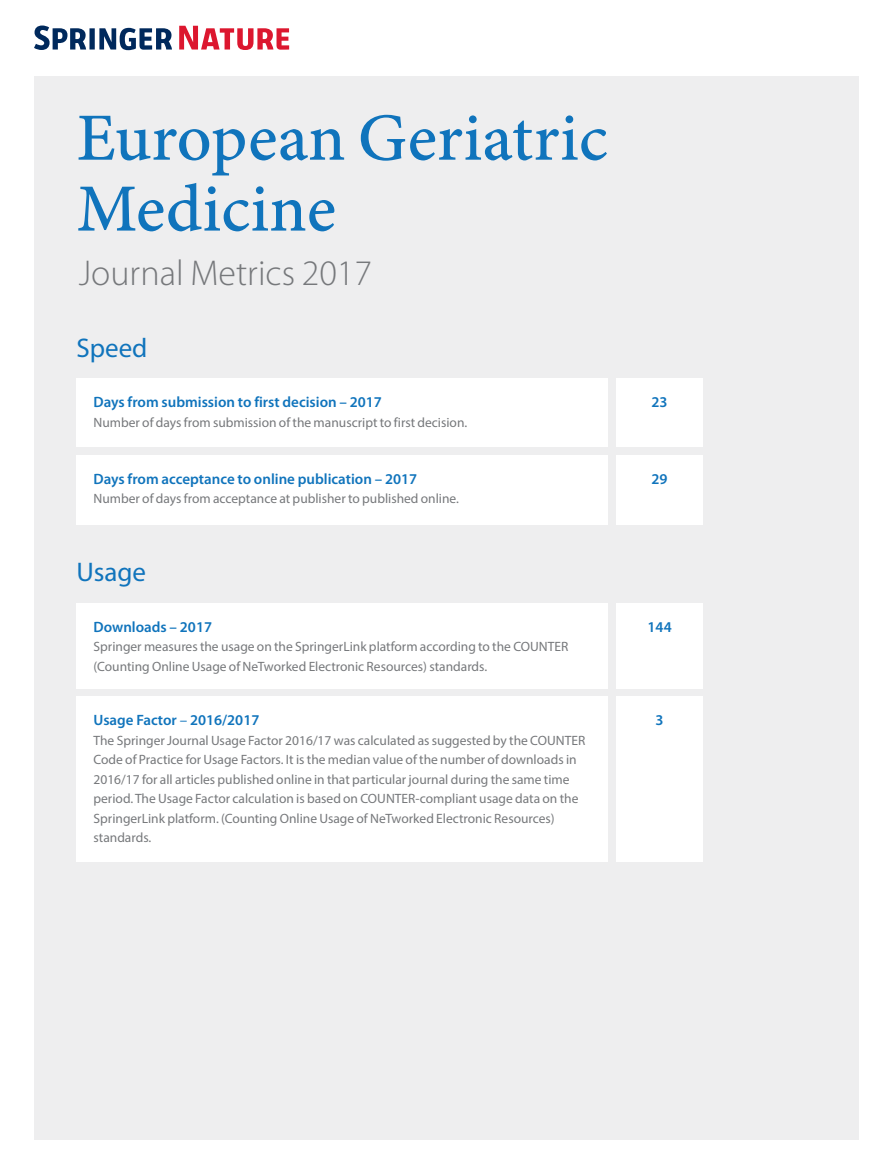
<style>
.page{position:relative;width:893px;height:1174px;background:#fff}
.page>*{position:absolute;margin:0;border:0;box-sizing:border-box;transform-origin:0 0}
.A4_title{font:67.5px/70.8px "Minion Pro Medium Capt";color:#1074bc}
.A4_slogan{font:300 36px "Myriad Pro";color:#76787b}
.IN_head_two{font:27px "Myriad Pro";color:#1074bc}
.IN_head_four{font:600 15px "Myriad Pro";color:#1074bc}
.IN_bodytext{font:13.5px/19.5px "Myriad Pro";color:#76787b}
.s1{font-weight:400}
</style>
<div class="page">
<div style="left:34px;top:77px;width:825px;height:1063px;background:#eeeeef"></div>
<svg style="left:34px;top:26px;width:138px;height:24px"></svg>
<svg style="left:179px;top:26px;width:110px;height:24px"></svg>
<div style="left:77px;top:379px;width:531px;height:68px;background:#fff"></div>
<div style="left:617px;top:379px;width:86px;height:68px;background:#fff"></div>
<div style="left:77px;top:455px;width:531px;height:69px;background:#fff"></div>
<div style="left:77px;top:603px;width:531px;height:85px;background:#fff"></div>
<div style="left:617px;top:455px;width:86px;height:69px;background:#fff"></div>
<div style="left:617px;top:603px;width:86px;height:85px;background:#fff"></div>
<div style="left:77px;top:697px;width:531px;height:165px;background:#fff"></div>
<div style="left:617px;top:697px;width:86px;height:165px;background:#fff"></div>
<p class="A4_title" style="left:77px;top:106px;width:533px">European Geriatric<br>Medicine</p>
<p class="A4_slogan" style="left:79px;top:253px;width:295px">Journal Metrics 2017</p>
<p class="IN_head_two" style="left:77px;top:331px;width:72px">Speed</p>
<p class="IN_head_four" style="left:94px;top:392px;width:290px">Days from submission to first decision – 2017</p>
<p class="IN_bodytext" style="left:94px;top:412px;width:375px">Number of days from submission of the manuscript to first decision.</p>
<p class="IN_head_four" style="left:94px;top:469px;width:325px">Days from acceptance to online publication – 2017</p>
<p class="IN_bodytext" style="left:94px;top:489px;width:367px">Number of days from acceptance at publisher to published online.</p>
<p class="IN_head_two" style="left:77px;top:555px;width:71px">Usage</p>
<p class="IN_head_four" style="left:94px;top:617px;width:120px">Downloads – 2017</p>
<p class="IN_bodytext" style="left:94px;top:636px;width:476px">Springer measures the usage on the SpringerLink platform according to the COUNTER (Counting Online Usage of NeTworked Electronic Resources) standards.</p>
<p class="IN_head_four" style="left:94px;top:710px;width:167px">Usage Factor <span class="s1">–</span> 2016/2017</p>
<p class="IN_bodytext" style="left:94px;top:730px;width:493px">The Springer Journal Usage Factor 2016/17 was calculated as suggested by the COUNTER Code of Practice for Usage Factors. It is the median value of the number of downloads in 2016/17 for all articles published online in that particular journal during the same time period. The Usage Factor calculation is based on COUNTER-compliant usage data on the SpringerLink platform. (Counting Online Usage of NeTworked Electronic Resources) standards.</p>
<p class="IN_head_four" style="left:652px;top:392px;width:18px">23</p>
<p class="IN_head_four" style="left:652px;top:469px;width:18px">29</p>
<p class="IN_head_four" style="left:648px;top:617px;width:26px">144</p>
<p class="IN_head_four" style="left:656px;top:710px;width:10px">3</p>
</div>
